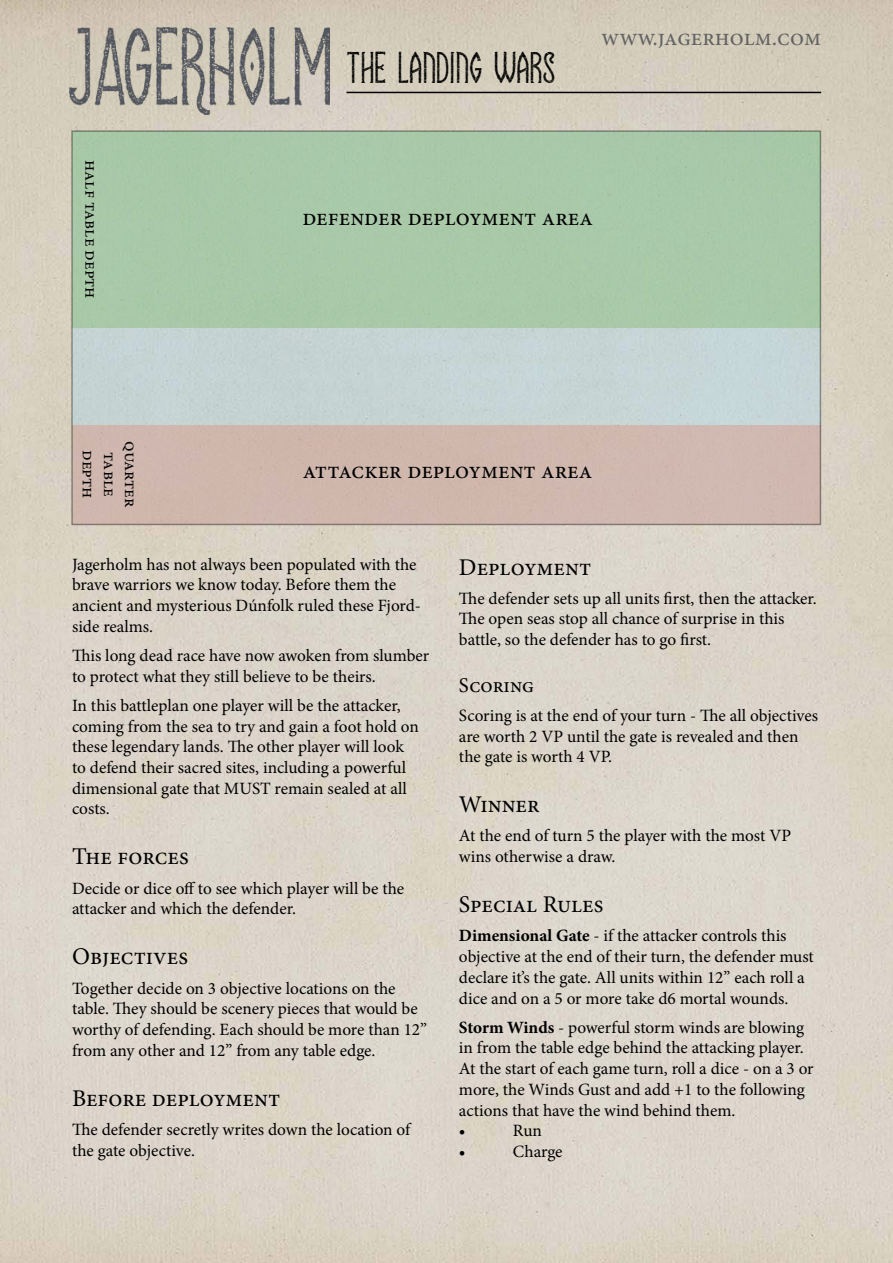
<style>
.page{position:relative;width:893px;height:1263px;background:#fff}
.page>*{position:absolute;margin:0;border:0;box-sizing:border-box;transform-origin:0 0}
.t1{font:45px "Solaire Rough";color:#000}
.t2{font:24px "Minion Pro";color:#000}
.t3{font:24px "Minion Pro";color:#646363}
.t4{font:21px "Minion Pro";color:#000}
.t5{font:18px "Minion Pro";color:#000}
.t6{font:17.25px/20.7px "Minion Pro";color:#000}
.s1{font-weight:700}
</style>
<div class="page">
<img style="left:0;top:0;width:893px;height:1263px">
<div style="left:72px;top:131px;width:748px;height:393px;background:#c6d5d4"></div>
<div style="left:72px;top:131px;width:748px;height:197px;background:#a9c8a9"></div>
<div style="left:72px;top:424px;width:748px;height:100px;background:#cfb7ae"></div>
<img style="left:69px;top:28px;width:261px;height:87px">
<hr style="left:347px;top:92px;width:474px;height:1px;background:#000">
<p class="t5" style="left:103px;top:160px;width:140px;rotate:90deg">half table depth</p>
<p class="t5" style="left:101px;top:450px;width:50px;rotate:90deg">depth</p>
<p class="t5" style="left:122px;top:452px;width:46px;rotate:90deg">table</p>
<p class="t5" style="left:143px;top:441px;width:68px;rotate:90deg">quarter</p>
<h1 class="t1" style="left:347px;top:46px;width:210px">THE LANDING WARS</h1>
<h2 class="t3" style="left:601px;top:21px;width:222px">www.jagerholm.com</h2>
<h2 class="t2" style="left:302px;top:201px;width:292px">defender deployment area</h2>
<h2 class="t2" style="left:303px;top:454px;width:291px">attacker deployment area</h2>
<p class="t6" style="left:72px;top:554px;width:350px">Jagerholm has not always been populated with the brave warriors we know today. Before them the ancient and mysterious Dúnfolk ruled these Fjord&shy;side realms.</p>
<p class="t6" style="left:72px;top:645px;width:359px">This long dead race have now awoken from slumber to protect what they still believe to be theirs.</p>
<p class="t6" style="left:72px;top:695px;width:348px">In this battleplan one player will be the attacker, coming from the sea to try and gain a foot hold on these legendary lands. The other player will look to defend their sacred sites, including a powerful dimensional gate that MUST remain sealed at all costs.</p>
<h2 class="t2" style="left:72px;top:841px;width:118px">The forces</h2>
<p class="t6" style="left:72px;top:878px;width:334px">Decide or dice off to see which player will be the attacker and which the defender.</p>
<h2 class="t2" style="left:72px;top:941px;width:118px">Objectives</h2>
<p class="t6" style="left:72px;top:978px;width:357px">Together decide on 3 objective locations on the table. They should be scenery pieces that would be worthy of defending. Each should be more than 12” from any other and 12” from any table edge.</p>
<h2 class="t2" style="left:72px;top:1082px;width:210px">Before deployment</h2>
<p class="t6" style="left:72px;top:1119px;width:341px">The defender secretly writes down the location of the gate objective.</p>
<h2 class="t2" style="left:459px;top:551px;width:134px">Deployment</h2>
<p class="t6" style="left:459px;top:588px;width:359px">The defender sets up all units first, then the attacker.<br>The open seas stop all chance of surprise in this battle, so the defender has to go first.</p>
<p class="t4" style="left:459px;top:671px;width:77px">Scoring</p>
<p class="t6" style="left:459px;top:705px;width:361px">Scoring is at the end of your turn - The all objectives are worth 2 VP until the gate is revealed and then the gate is worth 4 VP.</p>
<h2 class="t2" style="left:459px;top:788px;width:82px">Winner</h2>
<p class="t6" style="left:459px;top:826px;width:334px">At the end of turn 5 the player with the most VP wins otherwise a draw.</p>
<h2 class="t2" style="left:459px;top:888px;width:146px">Special Rules</h2>
<p class="t6" style="left:459px;top:926px;width:356px"><span class="s1">Dimensional Gate</span> - if the attacker controls this objective at the end of their turn, the defender must declare it’s the gate. All units within 12” each roll a dice and on a 5 or more take d6 mortal wounds.</p>
<p class="t6" style="left:459px;top:1017px;width:356px"><span class="s1">Storm Winds</span> - powerful storm winds are blowing in from the table edge behind the attacking player.<br>At the start of each game turn, roll a dice - on a 3 or more, the Winds Gust and add +1 to the following actions that have the wind behind them.<br>•</p>
<p class="t6" style="left:513px;top:1120px;width:30px">Run</p>
<p class="t6" style="left:459px;top:1141px;width:8px">•</p>
<p class="t6" style="left:513px;top:1141px;width:51px">Charge</p>
</div>
